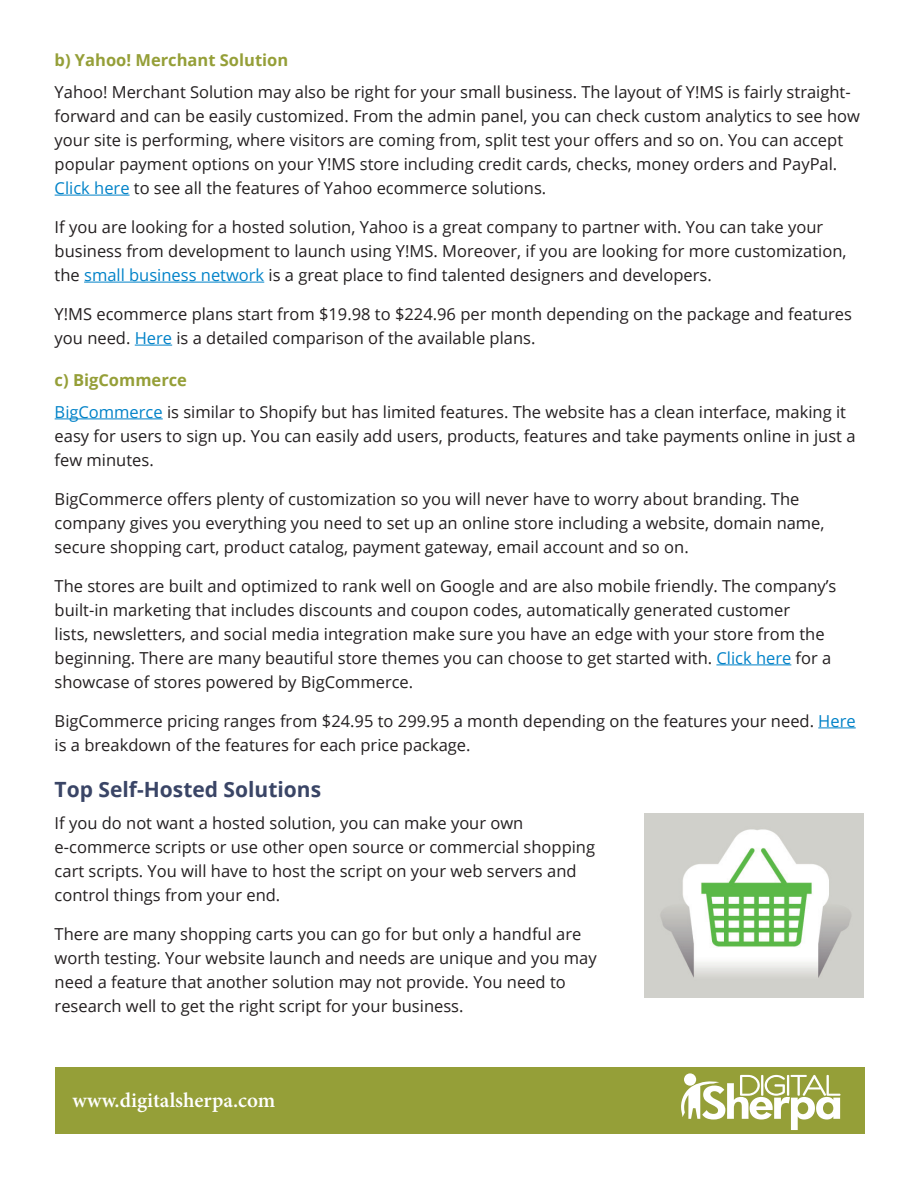
<style>
.page{position:relative;width:918px;height:1188px;background:#fff}
.page>*{position:absolute;margin:0;border:0;box-sizing:border-box;transform-origin:0 0}
.Normal__Web{font:700 21px "Open Sans";color:#3a4566}
.t1{font:600 21px "Minion Pro";color:#fff}
.t2{font:16.5px/24px "Open Sans";color:#231f20}
.Normal__Web-2{font:700 16.5px "Open Sans";color:#959f38}
.s1{color:#0082c8}
</style>
<div class="page">
<div style="left:55px;top:1067px;width:810px;height:67px;background:#959f38"></div>
<svg style="left:684px;top:1073px;width:12px;height:13px"></svg>
<svg style="left:681px;top:1075px;width:160px;height:55px"></svg>
<hr style="left:55px;top:195px;width:75px;height:1px;background:#0082c8">
<hr style="left:84px;top:282px;width:180px;height:1px;background:#0082c8">
<hr style="left:135px;top:345px;width:37px;height:1px;background:#0082c8">
<hr style="left:55px;top:418px;width:108px;height:1px;background:#0082c8">
<hr style="left:716px;top:664px;width:75px;height:1px;background:#0082c8">
<hr style="left:818px;top:727px;width:38px;height:1px;background:#0082c8">
<img style="left:644px;top:814px;width:220px;height:183px">
<p class="Normal__Web-2" style="left:55px;top:49px;width:235px">b) Yahoo! Merchant Solution</p>
<p class="t2" style="left:55px;top:79px;width:807px">Yahoo! Merchant Solution may also be right for your small business. The layout of Y!MS is fairly straight&shy;forward and can be easily customized. From the admin panel, you can check custom analytics to see how your site is performing, where visitors are coming from, split test your offers and so on. You can accept popular payment options on your Y!MS store including credit cards, checks, money orders and PayPal.<br><span class="s1">Click here</span> to see all the features of Yahoo ecommerce solutions.</p>
<p class="t2" style="left:55px;top:214px;width:793px">If you are looking for a hosted solution, Yahoo is a great company to partner with. You can take your business from development to launch using Y!MS. Moreover, if you are looking for more customization, the <span class="s1">small business network</span> is a great place to find talented designers and developers.</p>
<p class="t2" style="left:55px;top:301px;width:799px">Y!MS ecommerce plans start from $19.98 to $224.96 per month depending on the package and features you need. <span class="s1">Here</span> is a detailed comparison of the available plans.</p>
<p class="Normal__Web-2" style="left:55px;top:369px;width:134px">c) BigCommerce</p>
<p class="t2" style="left:55px;top:399px;width:802px"><span class="s1">BigCommerce</span> is similar to Shopify but has limited features. The website has a clean interface, making it easy for users to sign up. You can easily add users, products, features and take payments online in just a few minutes.</p>
<p class="t2" style="left:55px;top:486px;width:771px">BigCommerce offers plenty of customization so you will never have to worry about branding. The company gives you everything you need to set up an online store including a website, domain name, secure shopping cart, product catalog, payment gateway, email account and so on.</p>
<p class="t2" style="left:55px;top:573px;width:783px">The stores are built and optimized to rank well on Google and are also mobile friendly. The company’s built-in marketing that includes discounts and coupon codes, automatically generated customer<br>lists, newsletters, and social media integration make sure you have an edge with your store from the beginning. There are many beautiful store themes you can choose to get started with. <span class="s1">Click here</span> for a showcase of stores powered by BigCommerce.</p>
<p class="t2" style="left:55px;top:708px;width:803px">BigCommerce pricing ranges from $24.95 to 299.95 a month depending on the features your need. <span class="s1">Here </span>is a breakdown of the features for each price package.</p>
<p class="Normal__Web" style="left:55px;top:775px;width:268px">Top Self-Hosted Solutions</p>
<p class="t2" style="left:55px;top:810px;width:542px">If you do not want a hosted solution, you can make your own e-commerce scripts or use other open source or commercial shopping cart scripts. You will have to host the script on your web servers and control things from your end.</p>
<p class="t2" style="left:55px;top:921px;width:544px">There are many shopping carts you can go for but only a handful are worth testing. Your website launch and needs are unique and you may need a feature that another solution may not provide. You need to research well to get the right script for your business.</p>
<p class="t1" style="left:73px;top:1086px;width:204px">www.digitalsherpa.com</p>
</div>
